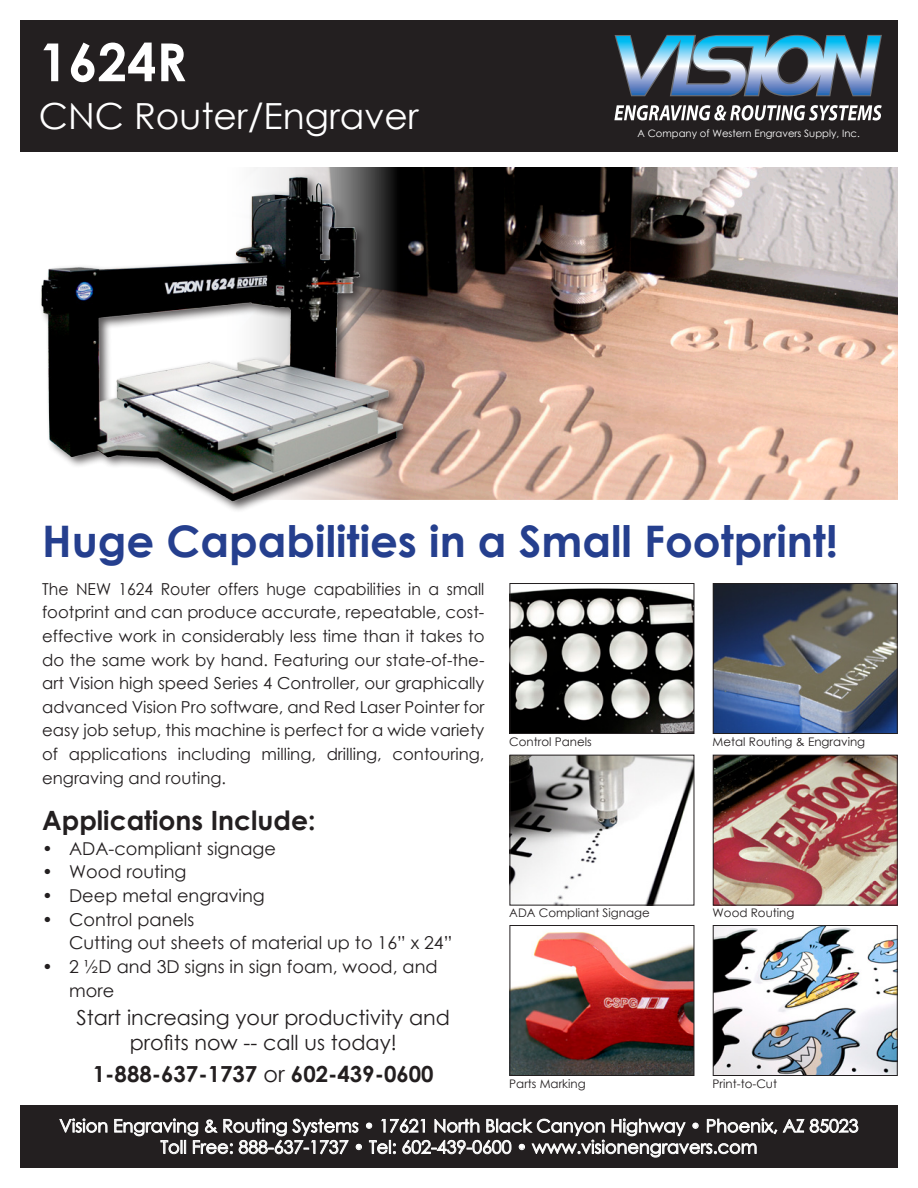
<style>
.page{position:relative;width:918px;height:1188px;background:#fff}
.page>*{position:absolute;margin:0;border:0;box-sizing:border-box;transform-origin:0 0}
.t1{font:700 52.5px "Century Gothic";color:#fff}
.t2{font:700 43.5px "Century Gothic";color:#253f8e}
.t3{font:36px "Century Gothic";color:#fff}
.t4{font:700 26.55px "Century Gothic";color:#231f20}
.t5{font:700 22.2px "Century Gothic";color:#231f20}
.t6{font:20.7px/25px "Century Gothic";color:#231f20;text-align:center}
.t7{font:17.7px/23.7px "Century Gothic";color:#231f20}
.t8{font:17.7px/21.3px "Century Gothic";color:#fff;text-align:center}
.t9{font:16.5px/23.7px "Century Gothic";color:#231f20;text-align:justify;scale:.95 1}
.t10{font:11.85px "Century Gothic";color:#231f20}
.t11{font:10.2px "Century Gothic";color:#fff}
.s1{font-weight:400}
</style>
<div class="page">
<div style="left:20px;top:20px;width:878px;height:132px;background:#231f20"></div>
<div style="left:20px;top:1105px;width:878px;height:63px;background:#231f20"></div>
<svg style="left:59px;top:1118px;width:48px;height:15px"></svg>
<svg style="left:783px;top:1119px;width:75px;height:14px"></svg>
<svg style="left:114px;top:1118px;width:663px;height:40px"></svg>
<svg style="left:615px;top:34px;width:267px;height:63px"></svg>
<svg style="left:614px;top:105px;width:268px;height:16px"></svg>
<img style="left:432px;top:168px;width:466px;height:331px">
<img style="left:512px;top:588px;width:180px;height:144px">
<div style="left:510px;top:583px;width:184px;height:151px;border:1px solid #231f20"></div>
<img style="left:512px;top:757px;width:180px;height:147px">
<div style="left:510px;top:755px;width:184px;height:151px;border:1px solid #231f20"></div>
<img style="left:512px;top:932px;width:180px;height:142px">
<div style="left:510px;top:925px;width:184px;height:151px;border:1px solid #231f20"></div>
<img style="left:715px;top:585px;width:181px;height:147px">
<div style="left:713px;top:583px;width:185px;height:151px;border:1px solid #231f20"></div>
<img style="left:715px;top:757px;width:181px;height:147px">
<div style="left:713px;top:755px;width:185px;height:151px;border:1px solid #231f20"></div>
<img style="left:715px;top:927px;width:181px;height:147px">
<div style="left:713px;top:925px;width:185px;height:151px;border:1px solid #231f20"></div>
<img style="left:41px;top:168px;width:391px;height:343px">
<p class="t1" style="left:39px;top:22px;width:150px">1624R</p>
<p class="t3" style="left:39px;top:90px;width:381px">CNC Router/Engraver</p>
<p class="t11" style="left:637px;top:126px;width:224px">A Company of Western Engravers Supply, Inc.</p>
<p class="t2" style="left:42px;top:508px;width:798px">Huge Capabilities in a Small Footprint!</p>
<p class="t9" style="left:42px;top:577px;width:467px">The NEW 1624 Router offers huge capabilities in a small footprint and can produce accurate, repeatable, cost&shy;effective work in considerably less time than it takes to do the same work by hand. Featuring our state-of-the&shy;art Vision high speed Series 4 Controller, our graphically advanced Vision Pro software, and Red Laser Pointer for easy job setup, this machine is perfect for a wide variety of applications including milling, drilling, contouring, engraving and routing.</p>
<p class="t4" style="left:42px;top:800px;width:275px">Applications Include:</p>
<p class="t7" style="left:42px;top:836px;width:235px">• ADA-compliant signage</p>
<p class="t7" style="left:42px;top:860px;width:146px">• Wood routing</p>
<p class="t7" style="left:42px;top:883px;width:224px">• Deep metal engraving</p>
<p class="t7" style="left:69px;top:907px;width:385px;text-indent:-27px">• Control panels<br>Cutting out sheets of material up to 16” x 24”</p>
<p class="t7" style="left:69px;top:954px;width:370px;text-indent:-27px">• 2 ½D and 3D signs in sign foam, wood, and more</p>
<p class="t6" style="left:77px;top:1004px;width:375px">Start increasing your productivity and profits now -- call us today!</p>
<p class="t5" style="left:93px;top:1057px;width:342px">1-888-637-1737 <span class="s1">or</span> 602-439-0600</p>
<p class="t10" style="left:713px;top:733px;width:154px">Metal Routing &amp; Engraving</p>
<p class="t10" style="left:509px;top:733px;width:84px">Control Panels</p>
<p class="t10" style="left:509px;top:905px;width:142px">ADA Compliant Signage</p>
<p class="t10" style="left:713px;top:905px;width:83px">Wood Routing</p>
<p class="t10" style="left:509px;top:1075px;width:78px">Parts Marking</p>
<p class="t10" style="left:713px;top:1075px;width:66px">Print-to-Cut</p>
<p class="t8" style="left:59px;top:1115px;width:801px">Vision Engraving &amp; Routing Systems • 17621 North Black Canyon Highway • Phoenix, AZ 85023<br>Toll Free: 888-637-1737 • Tel: 602-439-0600 • www.visionengravers.com</p>
</div>
